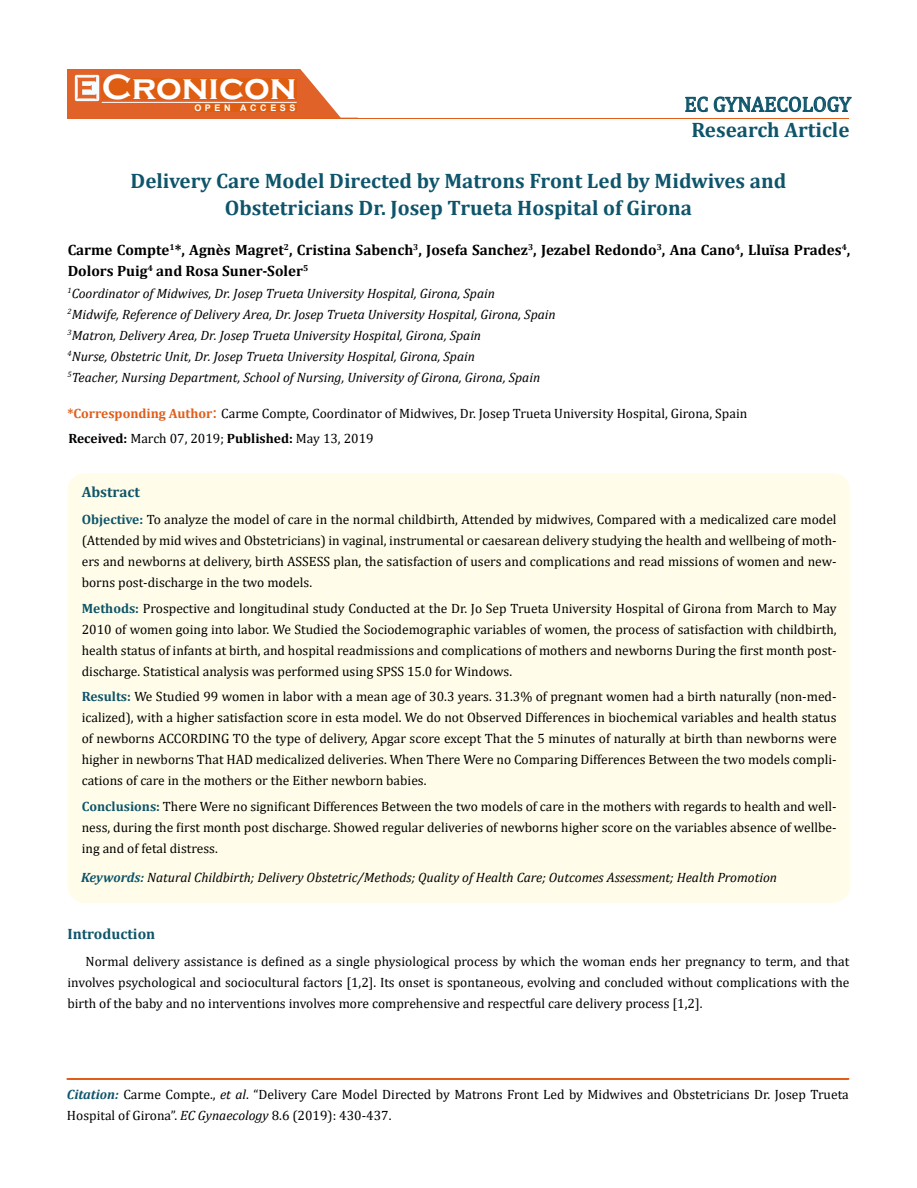
<style>
.page{position:relative;width:917px;height:1188px;background:#fff}
.page>*{position:absolute;margin:0;border:0;box-sizing:border-box;transform-origin:0 0}
.t1{font:700 36px "Copperplate Gothic";color:#fff}
.t2{font:700 21px/27px "Cambria";color:#0e546a;text-align:center}
.t3{font:21px "Cambria";color:#0e546a}
.t4{font:700 15px/21px "Cambria";color:#000}
.t5{font:700 15px "Cambria";color:#0e546a}
.t6{font:13.5px/21px "Cambria";color:#000;text-align:justify}
.t7{font:italic 13.5px/21px "Cambria";color:#000}
.t8{font:700 9px "Arial";letter-spacing:.4em;color:#fff}
.s1{font-weight:700;color:#e05d1a}
.s2{font-size:18px;color:#e05d1a}
.s3{font-weight:700}
.s4{font-weight:700;color:#0e546a}
.s5{font-weight:700;font-style:italic;color:#0e546a}
.s6{font-style:italic}
</style>
<div class="page">
<div style="left:67px;top:70px;width:290px;height:49px;background:#e06228"></div>
<svg style="left:300px;top:69px;width:58px;height:49px"></svg>
<img style="left:75px;top:75px;width:24px;height:26px">
<div style="left:102px;top:79px;width:195px;height:21px;background:#df5d11"></div>
<div style="left:194px;top:105px;width:103px;height:7px;background:#df5d11"></div>
<svg style="left:685px;top:97px;width:166px;height:15px"></svg>
<hr style="left:102px;top:102px;width:194px;height:1px;background:#fff">
<hr style="left:279px;top:118px;width:569px;height:1px;background:#e05d1a">
<div style="left:67px;top:1079px;width:782px;height:1px;border:1px solid #e05d1a"></div>
<div style="left:67px;top:473px;width:783px;height:430px;background:#fffde9;border-radius:18px"></div>
<h1 class="t1" style="left:102px;top:68px;width:196px">Cronicon</h1>
<p class="t8" style="left:194px;top:102px;width:103px">OPEN ACCESS</p>
<h2 class="t3" style="left:684px;top:92px;width:168px">EC GYNAECOLOGY</h2>
<h2 class="t2" style="left:691px;top:116px;width:160px">Research Article</h2>
<h2 class="t2" style="left:130px;top:166px;width:657px">Delivery Care Model Directed by Matrons Front Led by Midwives and<br>Obstetricians Dr. Josep Trueta Hospital of Girona</h2>
<p class="t4" style="left:68px;top:239px;width:784px">Carme Compte<sup>1</sup>*, Agnès Magret<sup>2</sup>, Cristina Sabench<sup>3</sup>, Josefa Sanchez<sup>3</sup>, Jezabel Redondo<sup>3</sup>, Ana Cano<sup>4</sup>, Lluïsa Prades<sup>4</sup>,<br>Dolors Puig<sup>4</sup> and Rosa Suner-Soler<sup>5</sup></p>
<p class="t7" style="left:67px;top:282px;width:490px"><sup>1</sup>Coordinator of Midwives, Dr. Josep Trueta University Hospital, Girona, Spain<br><sup>2</sup>Midwife, Reference of Delivery Area, Dr. Josep Trueta University Hospital, Girona, Spain <sup>3</sup>Matron, Delivery Area, Dr. Josep Trueta University Hospital, Girona, Spain<br><sup>4</sup>Nurse, Obstetric Unit, Dr. Josep Trueta University Hospital, Girona, Spain<br><sup>5</sup>Teacher, Nursing Department, School of Nursing, University of Girona, Girona, Spain</p>
<p class="t6" style="left:67px;top:401px;width:681px;line-height:25px"><span class="s1">*Corresponding Author</span><span class="s2">:</span> Carme Compte, Coordinator of Midwives, Dr. Josep Trueta University Hospital, Girona, Spain<br><span class="s3">Received:</span> March 07, 2019; <span class="s3">Published:</span> May 13, 2019</p>
<p class="t5" style="left:82px;top:481px;width:60px">Abstract</p>
<p class="t6" style="left:82px;top:509px;width:756px"><span class="s4">Objective:</span> To analyze the model of care in the normal childbirth, Attended by midwives, Compared with a medicalized care model (Attended by mid wives and Obstetricians) in vaginal, instrumental or caesarean delivery studying the health and wellbeing of moth&shy;ers and newborns at delivery, birth ASSESS plan, the satisfaction of users and complications and read missions of women and new&shy;borns post-discharge in the two models.</p>
<p class="t6" style="left:82px;top:598px;width:756px"><span class="s4">Methods:</span> Prospective and longitudinal study Conducted at the Dr. Jo Sep Trueta University Hospital of Girona from March to May 2010 of women going into labor. We Studied the Sociodemographic variables of women, the process of satisfaction with childbirth, health status of infants at birth, and hospital readmissions and complications of mothers and newborns During the first month post&shy;discharge. Statistical analysis was performed using SPSS 15.0 for Windows.</p>
<p class="t6" style="left:82px;top:686px;width:756px"><span class="s4">Results:</span> We Studied 99 women in labor with a mean age of 30.3 years. 31.3% of pregnant women had a birth naturally (non-med&shy;icalized), with a higher satisfaction score in esta model. We do not Observed Differences in biochemical variables and health status of newborns ACCORDING TO the type of delivery, Apgar score except That the 5 minutes of naturally at birth than newborns were higher in newborns That HAD medicalized deliveries. When There Were no Comparing Differences Between the two models compli&shy;cations of care in the mothers or the Either newborn babies.</p>
<p class="t6" style="left:82px;top:796px;width:756px"><span class="s4">Conclusions:</span> There Were no significant Differences Between the two models of care in the mothers with regards to health and well&shy;ness, during the first month post discharge. Showed regular deliveries of newborns higher score on the variables absence of wellbe&shy;ing and of fetal distress.</p>
<p class="t7" style="left:81px;top:866px;width:697px"><span class="s4">Keywords:</span> Natural Childbirth; Delivery Obstetric/Methods; Quality of Health Care; Outcomes Assessment; Health Promotion</p>
<p class="t5" style="left:67px;top:923px;width:89px">Introduction</p>
<p class="t6" style="left:67px;top:951px;width:783px;text-indent:18px">Normal delivery assistance is defined as a single physiological process by which the woman ends her pregnancy to term, and that involves psychological and sociocultural factors [1,2]. Its onset is spontaneous, evolving and concluded without complications with the birth of the baby and no interventions involves more comprehensive and respectful care delivery process [1,2].</p>
<p class="t6" style="left:67px;top:1083px;width:783px"><span class="s5">Citation:</span> Carme Compte., <span class="s6">et al</span>. “Delivery Care Model Directed by Matrons Front Led by Midwives and Obstetricians Dr. Josep Trueta<br>Hospital of Girona”. <span class="s6">EC Gynaecology</span> 8.6 (2019): 430-437.</p>
</div>
